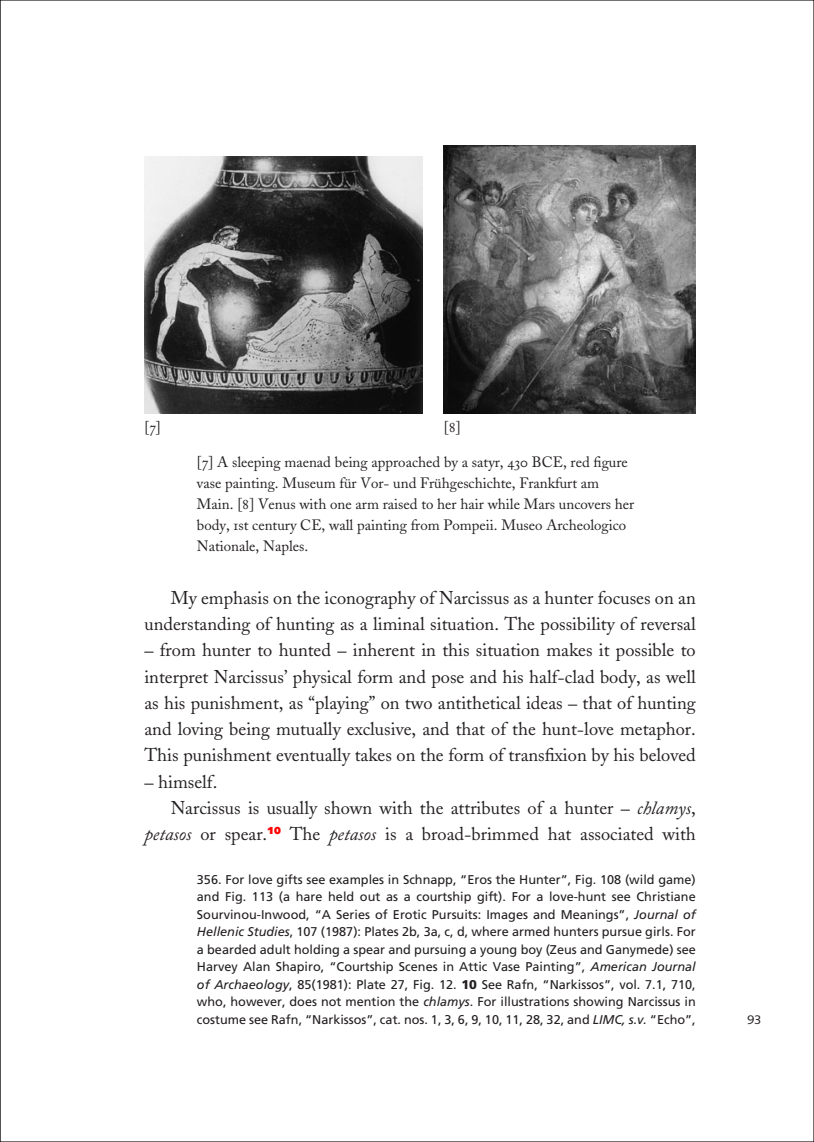
<style>
.page{position:relative;width:814px;height:1142px;background:#fff}
.page>*{position:absolute;margin:0;border:0;box-sizing:border-box;transform-origin:0 0}
.Tx{font:18.38px/26.2px "Adobe Caslon MG";color:#231f20;text-align:right}
.caps{font:14.88px/21px "Adobe Caslon MG";color:#231f20}
.caps-no{font:14.88px "Adobe Caslon MG";color:#231f20}
.Notes{font:12.6px/17.5px "Frutiger MG";color:#231f20;text-align:justify}
.t1{font:12.6px "Syntax";color:#231f20}
.s1{font-style:italic}
.s2{font-weight:900}
</style>
<div class="page">
<img style="left:144px;top:156px;width:279px;height:258px">
<img style="left:444px;top:146px;width:252px;height:268px">
<p class="caps-no" style="left:144px;top:418px;width:18px">[7]</p>
<p class="caps-no" style="left:444px;top:418px;width:18px">[8]</p>
<p class="caps" style="left:197px;top:452px;width:439px">[7] A sleeping maenad being approached by a satyr, 430 BCE, red figure vase painting. Museum für Vor- und Frühgeschichte, Frankfurt am Main. [8] Venus with one arm raised to her hair while Mars uncovers her body, 1st century CE, wall painting from Pompeii. Museo Archeologico Nationale, Naples.</p>
<p class="Tx" style="left:144px;top:585px;width:553px">My emphasis on the iconography of Narcissus as a hunter focuses on an understanding of hunting as a liminal situation. The possibility of reversal</p>
<p class="Tx" style="left:144px;top:637px;width:553px;text-align:justify">– from hunter to hunted – inherent in this situation makes it possible to interpret Narcissus’ physical form and pose and his half-clad body, as well as his punishment, as “playing” on two antithetical ideas – that of hunting and loving being mutually exclusive, and that of the hunt-love metaphor.<br>This punishment eventually takes on the form of transfixion by his beloved</p>
<p class="Tx" style="left:144px;top:768px;width:74px">– himself.</p>
<p class="Tx" style="left:144px;top:795px;width:553px">Narcissus is usually shown with the attributes of a hunter – <span class="s1">chlamys</span>, <span class="s1">petasos</span> or spear.<sup>10</sup> The <span class="s1">petasos</span> is a broad-brimmed hat associated with</p>
<p class="Notes" style="left:197px;top:871px;width:500px">356. For love gifts see examples in Schnapp, “Eros the Hunter”, Fig. 108 (wild game) and Fig. 113 (a hare held out as a courtship gift). For a love-hunt see Christiane Sourvinou-Inwood, “A Series of Erotic Pursuits: Images and Meanings”, <span class="s1">Journal of Hellenic Studies</span>, 107 (1987): Plates 2b, 3a, c, d, where armed hunters pursue girls. For a bearded adult holding a spear and pursuing a young boy (Zeus and Ganymede) see Harvey Alan Shapiro, “Courtship Scenes in Attic Vase Painting”, <span class="s1">American Journal of Archaeology</span>, 85(1981): Plate 27, Fig. 12. <span class="s2">10</span> See Rafn, “Narkissos”, vol. 7.1, 710, who, however, does not mention the <span class="s1">chlamys</span>. For illustrations showing Narcissus in costume see Rafn, “Narkissos”, cat. nos. 1, 3, 6, 9, 10, 11, 28, 32, and <span class="s1">LIMC, s.v.</span> “Echo”,</p>
<p class="t1" style="left:747px;top:1012px;width:16px">93</p>
</div>
